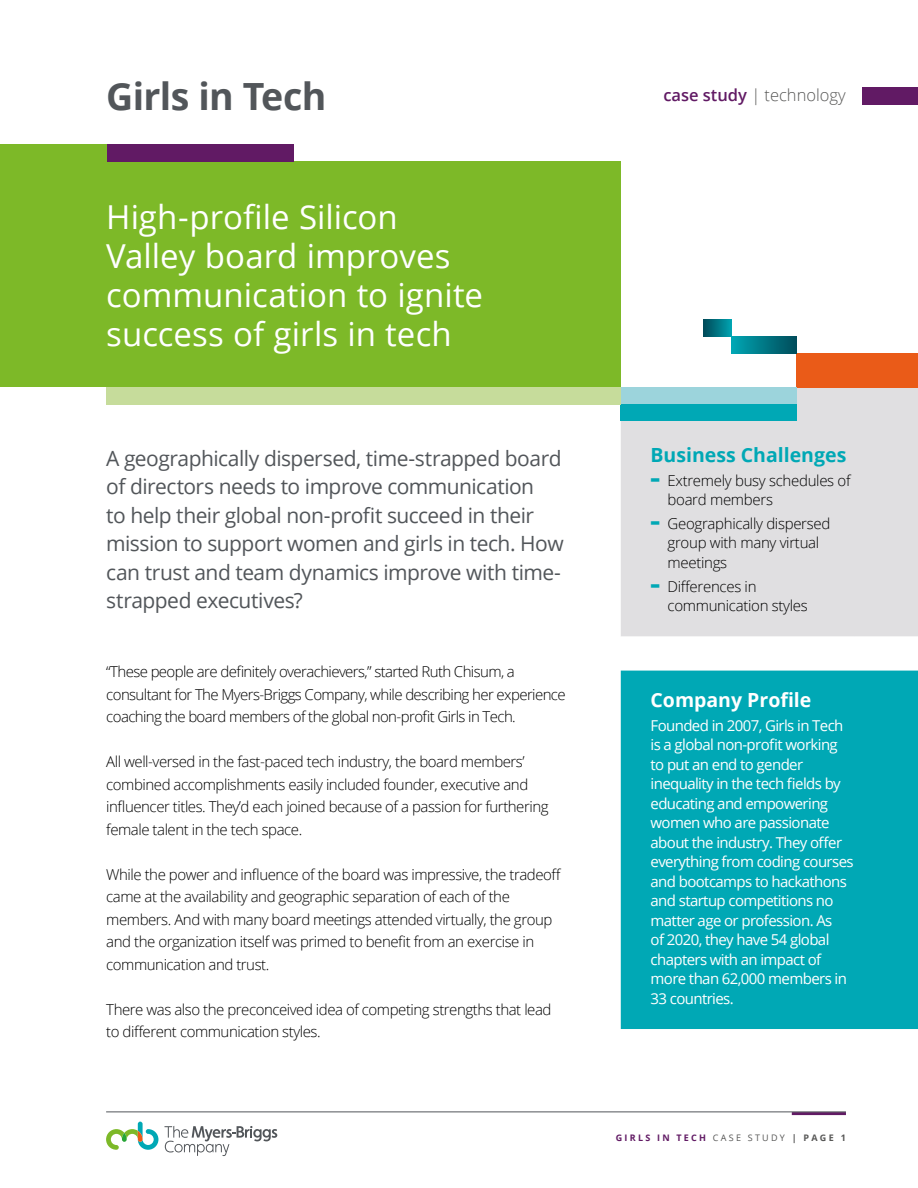
<style>
.page{position:relative;width:918px;height:1188px;background:#fff}
.page>*{position:absolute;margin:0;border:0;box-sizing:border-box;transform-origin:0 0}
.t1{font:700 37.5px "Open Sans";letter-spacing:-.02em;color:#52565a}
.t2{font:33px/39px "Open Sans";color:#fff}
.t3{font:21px/28.5px "Open Sans";letter-spacing:-.025em;color:#52565a}
.t4{font:700 19.5px "Open Sans";color:#00a8b5}
.t5{font:700 19.5px "Open Sans";color:#fff}
.t6{font:300 16.5px "Open Sans";color:#575756}
.t7{font:300 15px/22.5px "Open Sans";letter-spacing:-.03em;color:#000}
.t8{font:15px/19.5px "Open Sans";letter-spacing:-.04em;color:#fff}
.t9{font:700 9px "Open Sans";letter-spacing:.25em;color:#611a64}
.s1{font-weight:600;color:#611a64}
.s2{font-weight:800;font-size:22.5px;color:#00a8b5}
.s3{font-weight:400;color:#575756}
.s4{color:#575756}
</style>
<div class="page">
<hr style="left:792px;top:1112px;width:54px;height:3px;background:#611a64">
<hr style="left:106px;top:1112px;width:740px;height:1px;background:#52565a">
<svg style="left:106px;top:1122px;width:52px;height:28px"></svg>
<svg style="left:164px;top:1126px;width:113px;height:30px"></svg>
<div style="left:621px;top:387px;width:297px;height:250px;background:#e0dfe1"></div>
<svg style="left:621px;top:670px;width:297px;height:1px"></svg>
<div style="left:621px;top:671px;width:297px;height:358px;background:#00a8b5"></div>
<div style="left:0;top:162px;width:621px;height:225px;background:#7db928"></div>
<div style="left:621px;top:404px;width:176px;height:17px;background:#00a8b5"></div>
<div style="left:797px;top:353px;width:121px;height:34px;background:#ea5b18"></div>
<div style="left:732px;top:336px;width:65px;height:17px;background:linear-gradient(to right,#00a5b2,#004b59)"></div>
<div style="left:704px;top:319px;width:28px;height:17px;background:linear-gradient(to right,#004b59,#00a0ad)"></div>
<div style="left:621px;top:387px;width:176px;height:17px;background:#9cd4dc"></div>
<div style="left:106px;top:387px;width:515px;height:17px;background:#c6dc9b"></div>
<div style="left:106px;top:145px;width:187px;height:17px;background:#611a64"></div>
<div style="left:0;top:145px;width:106px;height:48px;background:#7db928"></div>
<div style="left:863px;top:87px;width:55px;height:17px;background:#611a64"></div>
<h1 class="t1" style="left:106px;top:70px;width:222px">Girls in Tech</h1>
<p class="t6" style="left:663px;top:84px;width:184px"><span class="s1">case study</span> | technology</p>
<h2 class="t2" style="left:106px;top:196px;width:378px">High-profile Silicon<br>Valley board improves communication to ignite success of girls in tech</h2>
<p class="t3" style="left:106px;top:443px;width:459px">A geographically dispersed, time-strapped board of directors needs to improve communication<br>to help their global non-profit succeed in their mission to support women and girls in tech. How can trust and team dynamics improve with time&shy;strapped executives?</p>
<p class="t7" style="left:106px;top:660px;width:461px">“These people are definitely overachievers,” started Ruth Chisum, a consultant for The Myers-Briggs Company, while describing her experience coaching the board members of the global non-profit Girls in Tech.</p>
<p class="t7" style="left:106px;top:750px;width:444px">All well-versed in the fast-paced tech industry, the board members’ combined accomplishments easily included founder, executive and influencer titles. They’d each joined because of a passion for furthering female talent in the tech space.</p>
<p class="t7" style="left:106px;top:863px;width:457px">While the power and influence of the board was impressive, the tradeoff came at the availability and geographic separation of each of the members. And with many board meetings attended virtually, the group and the organization itself was primed to benefit from an exercise in communication and trust.</p>
<p class="t7" style="left:106px;top:998px;width:447px">There was also the preconceived idea of competing strengths that lead to different communication styles.</p>
<h3 class="t4" style="left:651px;top:441px;width:197px">Business Challenges</h3>
<p class="t7" style="left:668px;top:470px;width:185px;line-height:19.5px;text-indent:-17px"><span class="s2">-</span> Extremely busy schedules of board members</p>
<p class="t7" style="left:668px;top:513px;width:164px;line-height:19.5px;text-indent:-17px"><span class="s2">-</span> Geographically dispersed group with many virtual meetings</p>
<p class="t7" style="left:668px;top:576px;width:142px;line-height:19.5px;text-indent:-17px"><span class="s2">-</span> Differences in communication styles</p>
<h3 class="t5" style="left:651px;top:686px;width:162px">Company Profile</h3>
<p class="t8" style="left:651px;top:715px;width:205px">Founded in 2007, Girls in Tech is a global non-profit working to put an end to gender inequality in the tech fields by educating and empowering women who are passionate about the industry. They offer everything from coding courses and bootcamps to hackathons and startup competitions no matter age or profession. As<br>of 2020, they have 54 global chapters with an impact of more than 62,000 members in<br>33 countries.</p>
<p class="t9" style="left:616px;top:1131px;width:232px">GIRLS IN TECH <span class="s3">CASE STUDY</span> <span class="s4">| PAGE 1</span></p>
</div>
